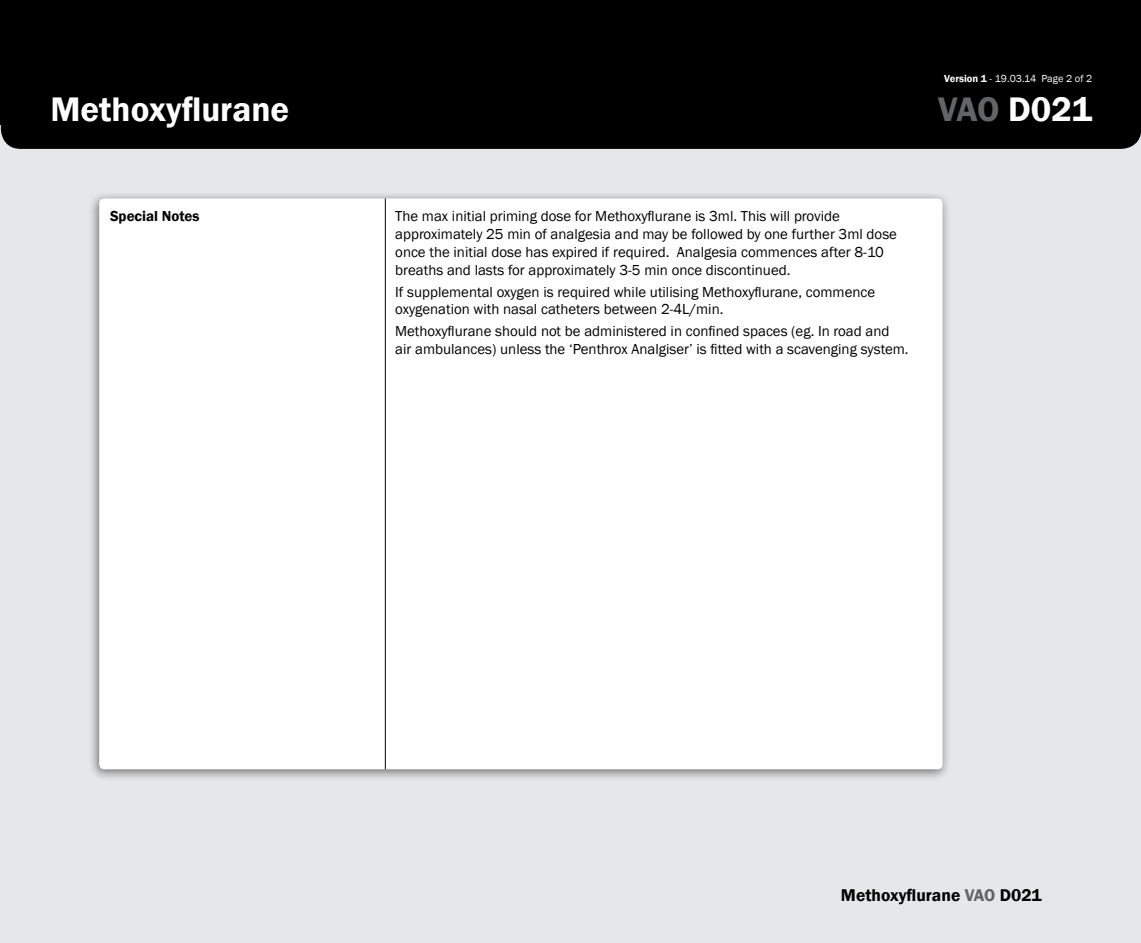
<style>
.page{position:relative;width:1141px;height:943px;background:#e6e7e8}
.page>*{position:absolute;margin:0;border:0;box-sizing:border-box;transform-origin:0 0}
.t1{font:600 35px "Franklin Gothic";color:#fff}
.t2{font:600 17.5px "Franklin Gothic";color:#000}
.t3{font:14.88px/17.8px "Franklin Gothic";color:#000}
.t4{font:600 14.88px "Franklin Gothic";color:#000}
.t5{font:10.5px "Franklin Gothic";color:#fff}
.s1{font-weight:600}
.s2{color:#636466}
</style>
<div class="page">
<div style="left:89px;top:192px;width:863px;height:590px;background:#000;opacity:.5"></div>
<div style="left:99px;top:198px;width:844px;height:571px;background:#fff;border-radius:5px"></div>
<div style="left:1px;top:0;width:1140px;height:149px;background:#000"></div>
<hr style="left:385px;top:198px;width:1px;height:571px;background:#000">
<p class="t5" style="left:944px;top:72px;width:150px"><span class="s1">Version 1</span> - 19.03.14 Page 2 of 2</p>
<h1 class="t1" style="left:50px;top:88px;width:240px">Methoxyflurane</h1>
<h1 class="t1" style="left:938px;top:88px;width:155px"><span class="s2">VAO</span> D021</h1>
<p class="t4" style="left:110px;top:207px;width:91px">Special Notes</p>
<p class="t3" style="left:395px;top:208px;width:503px">The max initial priming dose for Methoxyflurane is 3ml. This will provide approximately 25 min of analgesia and may be followed by one further 3ml dose once the initial dose has expired if required. Analgesia commences after 8-10 breaths and lasts for approximately 3-5 min once discontinued.</p>
<p class="t3" style="left:395px;top:283px;width:481px">If supplemental oxygen is required while utilising Methoxyflurane, commence oxygenation with nasal catheters between 2-4L/min.</p>
<p class="t3" style="left:395px;top:322px;width:515px">Methoxyflurane should not be administered in confined spaces (eg. In road and air ambulances) unless the ‘Penthrox Analgiser’ is fitted with a scavenging system.</p>
<p class="t2" style="left:841px;top:884px;width:202px">Methoxyflurane <span class="s2">VAO</span> D021</p>
</div>
